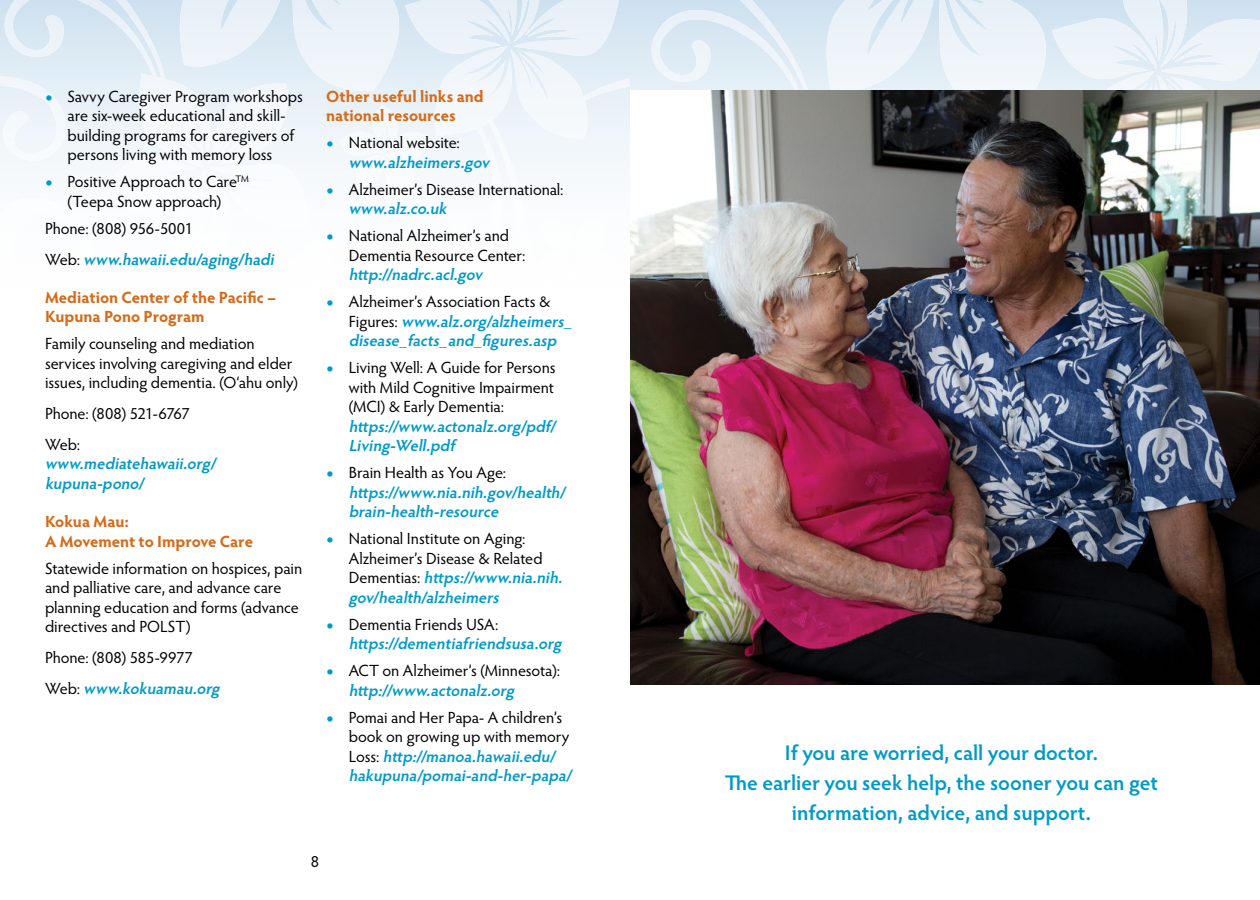
<style>
.page{position:relative;width:1260px;height:900px;background:#fff}
.page>*{position:absolute;margin:0;border:0;box-sizing:border-box;transform-origin:0 0}
.Headers{font:600 21.25px/30px "Hypatia Sans Pro";letter-spacing:-.005em;color:#009ac7;text-align:center}
.Body_Text__numbered{font:16.25px/19.5px "Hypatia Sans Pro";letter-spacing:-.005em;color:#000}
.Body_Text{font:16.25px/19.5px "Hypatia Sans Pro";letter-spacing:-.005em;color:#000}
.Body_Text__numbered-2{font:italic 600 16.25px/19.5px "Hypatia Sans Pro";color:#009ac7}
.Subheads{font:700 16.25px/19.5px "Hypatia Sans Pro";color:#d46c1b}
.Body_Text-2{font:italic 600 16.25px/19.5px "Hypatia Sans Pro";color:#009ac7}
.s1{font-weight:900;color:#009ac7}
.s2{font-weight:400;font-style:normal;color:#000}
.s3{font-weight:900;font-style:normal}
.s4{font-weight:600;font-style:italic;color:#009ac7}
</style>
<div class="page">
<svg style="left:0;top:0;width:1260px;height:170px"></svg>
<svg style="left:630px;top:0;width:255px;height:90px;background:#e0ebf5"></svg>
<img style="left:630px;top:90px;width:630px;height:595px">
<p class="Body_Text__numbered" style="left:68px;top:86px;width:237px;text-indent:-22px"><span class="s1">•</span> Savvy Caregiver Program workshops are six-week educational and skill&shy;building programs for caregivers of persons living with memory loss</p>
<p class="Body_Text__numbered" style="left:45px;top:172px;width:206px;text-align:center"><span class="s1">•</span> Positive Approach to Care<sup>TM </sup>(Teepa Snow approach)</p>
<p class="Body_Text" style="left:45px;top:218px;width:149px">Phone: (808) 956-5001</p>
<p class="Body_Text-2" style="left:45px;top:249px;width:234px"><span class="s2">We b :</span> www.hawaii.edu/aging/hadi</p>
<p class="Subheads" style="left:45px;top:287px;width:232px">Mediation Center of the Pacific –<br>Kupuna Pono Program</p>
<p class="Body_Text" style="left:45px;top:334px;width:254px">Family counseling and mediation services involving caregiving and elder issues, including dementia. (O‘ahu only)</p>
<p class="Body_Text" style="left:45px;top:403px;width:146px">Phone: (808) 521-6767</p>
<p class="Body_Text-2" style="left:45px;top:434px;width:176px"><span class="s2">Web: </span>www.mediatehawaii.org/</p>
<p class="Body_Text-2" style="left:45px;top:473px;width:104px">kupuna-pono/</p>
<p class="Subheads" style="left:45px;top:511px;width:210px">Kokua Mau:<br>A Movement to Improve Care</p>
<p class="Body_Text" style="left:45px;top:558px;width:259px">Statewide information on hospices, pain and palliative care, and advance care planning education and forms (advance directives and POLST)</p>
<p class="Body_Text" style="left:45px;top:647px;width:149px">Phone: (808) 585-9977</p>
<p class="Body_Text-2" style="left:45px;top:678px;width:180px"><span class="s2">We b :</span> www.kokuamau.org</p>
<p class="Subheads" style="left:326px;top:86px;width:159px">Other useful links and national resources</p>
<p class="Body_Text__numbered-2" style="left:349px;top:132px;width:146px;text-indent:-22px"><span class="s3">•</span> <span class="s2">National website: </span>www.alzheimers.gov</p>
<p class="Body_Text__numbered" style="left:349px;top:179px;width:216px;text-indent:-22px"><span class="s1">•</span> Alzheimer’s Disease International: <span class="s4">www.alz.co.uk</span></p>
<p class="Body_Text__numbered" style="left:349px;top:226px;width:178px;text-indent:-22px"><span class="s1">•</span> National Alzheimer’s and<br>Dementia Resource Center: <span class="s4">http://nadrc.acl.gov</span></p>
<p class="Body_Text__numbered-2" style="left:349px;top:291px;width:228px;text-indent:-22px"><span class="s3">•</span> <span class="s2">Alzheimer’s Association Facts &amp;<br>F i g u r e s :</span> www.alz.org/alzheimers_ disease_facts_and_figures.asp</p>
<p class="Body_Text__numbered" style="left:349px;top:358px;width:212px;text-indent:-22px"><span class="s1">•</span> Living Well: A Guide for Persons with Mild Cognitive Impairment (MCI) &amp; Early Dementia: <span class="s4">https://www.actonalz.org/pdf/<br>Living-Well.pdf</span></p>
<p class="Body_Text__numbered-2" style="left:349px;top:462px;width:221px;text-indent:-22px"><span class="s3">•</span> <span class="s2">Brain Health as You Age: </span>https://www.nia.nih.gov/health/ brain-health-resource</p>
<p class="Body_Text__numbered" style="left:349px;top:529px;width:219px;text-indent:-22px"><span class="s1">•</span> National Institute on Aging:<br>Alzheimer’s Disease &amp; Related<br>D e m e n t i a s : <span class="s4">https://www.nia.nih. gov/health/alzheimers</span></p>
<p class="Body_Text__numbered-2" style="left:349px;top:614px;width:218px;text-indent:-22px"><span class="s3">•</span> <span class="s2">Dementia Friends USA: </span>https://dementiafriendsusa.org</p>
<p class="Body_Text__numbered" style="left:349px;top:661px;width:213px;text-indent:-22px"><span class="s1">•</span> ACT on Alzheimer’s (Minnesota): <span class="s4">http://www.actonalz.org</span></p>
<p class="Body_Text__numbered" style="left:349px;top:707px;width:228px;text-indent:-22px"><span class="s1">•</span> Pomai and Her Papa- A children’s book on growing up with memory<br>L o s s : <span class="s4">http://manoa.hawaii.edu/ hakupuna/pomai-and-her-papa/</span></p>
<p class="Body_Text" style="left:311px;top:851px;width:10px">8</p>
<p class="Headers" style="left:785px;top:737px;width:314px">If you are worried, call your doctor.</p>
<p class="Headers" style="left:725px;top:767px;width:435px">The earlier you seek help, the sooner you can get information, advice, and support.</p>
</div>
